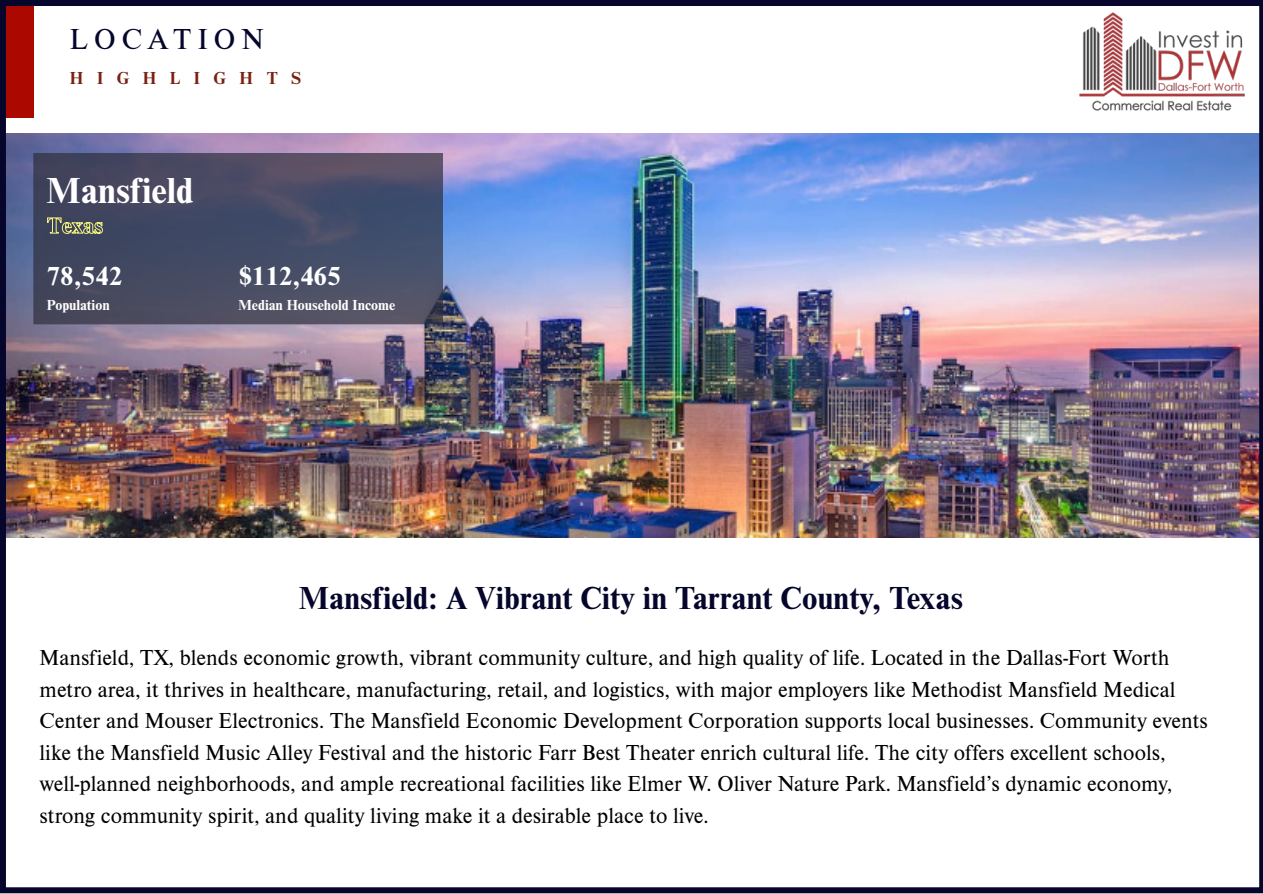
<style>
.page{position:relative;width:1263px;height:894px;background:#fff}
.page>*{position:absolute;margin:0;border:0;box-sizing:border-box;transform-origin:0 0}
.t1{font:700 37.5px "Nimbus Rom D";color:#fff}
.t2{font:700 33px "Nimbus Rom D";color:#06062c}
.t3{font:30px "Nimbus Rom D";letter-spacing:.2em;color:#06062c}
.t4{font:700 27px "Nimbus Rom D";color:#fff}
.t5{font:22.5px/31.5px "Nimbus Rom D";color:#000}
.t6{font:700 18px "Nimbus Rom D";letter-spacing:.75em;color:#7a2010}
.t7{font:700 15px "Nimbus Rom D";color:#fff}
</style>
<div class="page">
<img style="left:0;top:0;width:1263px;height:893px">
<h3 class="t3" style="left:70px;top:19px;width:196px">LOCATION</h3>
<p class="t6" style="left:70px;top:66px;width:233px">HIGHLIGHTS</p>
<h1 class="t1" style="left:47px;top:165px;width:148px">Mansfield</h1>
<p class="t4" style="left:47px;top:258px;width:77px">78,542</p>
<p class="t7" style="left:47px;top:295px;width:64px">Population</p>
<p class="t4" style="left:238px;top:258px;width:104px">$112,465</p>
<p class="t7" style="left:238px;top:295px;width:159px">Median Household Income</p>
<h2 class="t2" style="left:299px;top:575px;width:665px">Mansfield: A Vibrant City in Tarrant County, Texas</h2>
<p class="t5" style="left:40px;top:641px;width:1170px">Mansfield, TX, blends economic growth, vibrant community culture, and high quality of life. Located in the Dallas-Fort Worth metro area, it thrives in healthcare, manufacturing, retail, and logistics, with major employers like Methodist Mansfield Medical Center and Mouser Electronics. The Mansfield Economic Development Corporation supports local businesses. Community events like the Mansfield Music Alley Festival and the historic Farr Best Theater enrich cultural life. The city offers excellent schools, well-planned neighborhoods, and ample recreational facilities like Elmer W. Oliver Nature Park. Mansfield’s dynamic economy, strong community spirit, and quality living make it a desirable place to live.</p>
</div>
